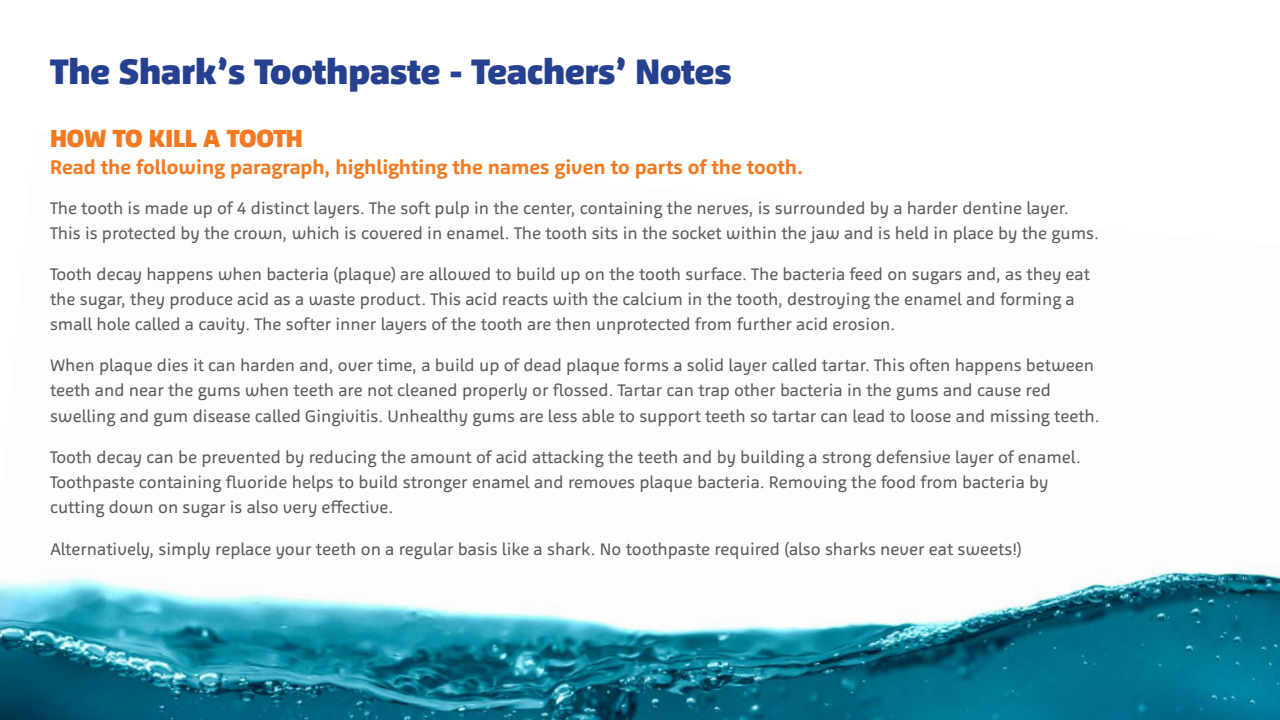
<style>
.page{position:relative;width:1280px;height:720px;background:#fff}
.page>*{position:absolute;margin:0;border:0;box-sizing:border-box;transform-origin:0 0}
.t1{font:900 36px "Agile";color:#25408f}
.t2{font:900 25.2px "Agile";letter-spacing:-.01em;color:#f47920}
.t3{font:700 20px "Agile";color:#f47920}
.t4{font:17px/25.2px "Agile";color:#58595b}
</style>
<div class="page">
<img style="left:0;top:566px;width:1280px;height:154px">
<h1 class="t1" style="left:50px;top:50px;width:683px">The Shark’s Toothpaste - Teachers’ Notes</h1>
<h2 class="t2" style="left:50px;top:123px;width:254px">HOW TO KILL A TOOTH</h2>
<p class="t3" style="left:50px;top:155px;width:755px">Read the following paragraph, highlighting the names given to parts of the tooth.</p>
<p class="t4" style="left:50px;top:195px;width:1051px">The tooth is made up of 4 distinct layers. The soft pulp in the center, containing the nerves, is surrounded by a harder dentine layer.<br>This is protected by the crown, which is covered in enamel. The tooth sits in the socket within the jaw and is held in place by the gums.</p>
<p class="t4" style="left:50px;top:261px;width:1041px">Tooth decay happens when bacteria (plaque) are allowed to build up on the tooth surface. The bacteria feed on sugars and, as they eat the sugar, they produce acid as a waste product. This acid reacts with the calcium in the tooth, destroying the enamel and forming a small hole called a cavity. The softer inner layers of the tooth are then unprotected from further acid erosion.</p>
<p class="t4" style="left:50px;top:353px;width:1051px">When plaque dies it can harden and, over time, a build up of dead plaque forms a solid layer called tartar. This often happens between teeth and near the gums when teeth are not cleaned properly or flossed. Tartar can trap other bacteria in the gums and cause red swelling and gum disease called Gingivitis. Unhealthy gums are less able to support teeth so tartar can lead to loose and missing teeth.</p>
<p class="t4" style="left:50px;top:444px;width:1033px">Tooth decay can be prevented by reducing the amount of acid attacking the teeth and by building a strong defensive layer of enamel.<br>Toothpaste containing fluoride helps to build stronger enamel and removes plaque bacteria. Removing the food from bacteria by cutting down on sugar is also very effective.</p>
<p class="t4" style="left:50px;top:536px;width:973px">Alternatively, simply replace your teeth on a regular basis like a shark. No toothpaste required (also sharks never eat sweets!)</p>
</div>
